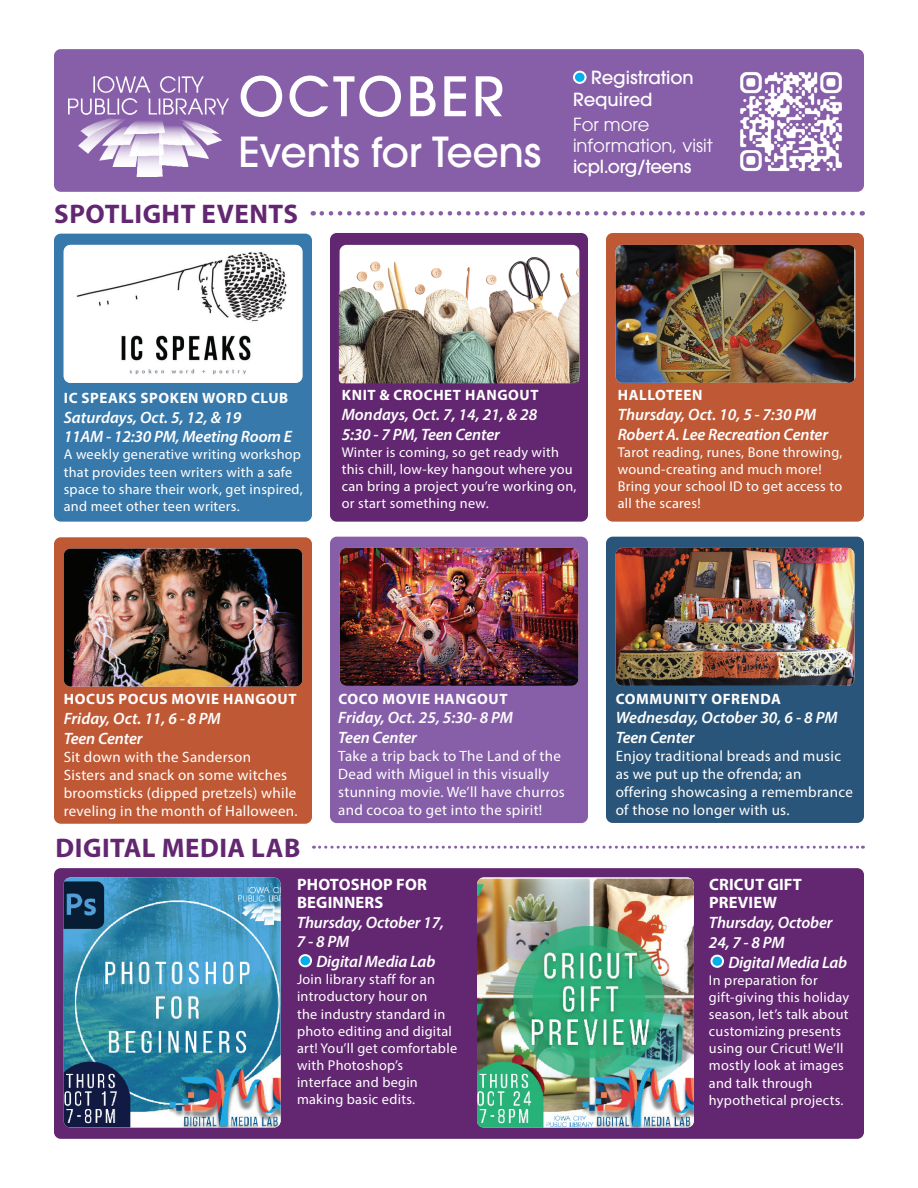
<style>
.page{position:relative;width:918px;height:1188px;background:#fff}
.page>*{position:absolute;margin:0;border:0;box-sizing:border-box;transform-origin:0 0}
.t1{font:500 54px "ITC Avant Garde Std";letter-spacing:.06em;color:#fff}
.t2{font:500 41.1px "ITC Avant Garde Std";letter-spacing:-.01em;color:#fff}
.t3{font:700 27px "Myriad Pro";letter-spacing:.02em;color:#632771}
.t4{font:18px/21px "ITC Avant Garde Std";color:#fff}
.t5{font:500 18px/21.6px "ITC Avant Garde Std";color:#fff}
.t6{font:500 18px "ITC Avant Garde Std";letter-spacing:-.02em;color:#fff}
.t7{font:italic 600 16.5px/19.8px "Myriad Pro";letter-spacing:-.01em;color:#fff}
.t8{font:700 16.5px/18px "Myriad Pro";letter-spacing:.01em;color:#fff}
.t9{font:15px/18px "Myriad Pro";letter-spacing:.02em;color:#fff}
.t10{font:700 15px "Myriad Pro";letter-spacing:.04em;color:#fff}
.t11{font:14.25px/17.1px "Myriad Pro";letter-spacing:.02em;color:#fff}
</style>
<div class="page">
<div style="left:54px;top:49px;width:810px;height:143px;background:#875ea8;border-radius:7px"></div>
<div style="left:574px;top:72px;width:12px;height:11px;background:#00afeb;border-radius:50%"></div>
<div style="left:573px;top:71px;width:14px;height:13px;border:2px solid #fff;border-radius:50%"></div>
<img style="left:69px;top:77px;width:159px;height:99px">
<svg style="left:322px;top:211px;width:541px;height:5px"></svg>
<img style="left:740px;top:72px;width:102px;height:100px">
<div style="left:54px;top:234px;width:258px;height:288px;background:#3879ab"></div>
<div style="left:54px;top:537px;width:258px;height:287px;background:#bf5935"></div>
<div style="left:330px;top:537px;width:258px;height:286px;background:#875ea8"></div>
<div style="left:606px;top:537px;width:258px;height:286px;background:#2a557a"></div>
<img style="left:64px;top:245px;width:238px;height:138px">
<img style="left:64px;top:549px;width:238px;height:138px">
<img style="left:340px;top:548px;width:238px;height:138px">
<img style="left:616px;top:548px;width:238px;height:138px">
<div style="left:606px;top:233px;width:258px;height:289px;background:#bf5935;border-radius:7px"></div>
<div style="left:330px;top:233px;width:258px;height:289px;background:#632771;border-radius:7px"></div>
<img style="left:616px;top:245px;width:238px;height:138px">
<div style="left:54px;top:868px;width:810px;height:271px;background:#632771;border-radius:7px"></div>
<svg style="left:314px;top:846px;width:549px;height:3px"></svg>
<div style="left:299px;top:955px;width:12px;height:11px;background:#00afeb;border-radius:50%"></div>
<div style="left:299px;top:954px;width:13px;height:13px;border:2px solid #fff;border-radius:50%"></div>
<div style="left:711px;top:956px;width:12px;height:11px;background:#00afeb;border-radius:50%"></div>
<div style="left:710px;top:955px;width:14px;height:13px;border:2px solid #fff;border-radius:50%"></div>
<img style="left:339px;top:244px;width:240px;height:139px">
<img style="left:64px;top:878px;width:217px;height:249px">
<img style="left:477px;top:878px;width:217px;height:250px">
<h1 class="t1" style="left:239px;top:62px;width:267px">OCTOBER</h1>
<h2 class="t2" style="left:239px;top:126px;width:304px">Events for Teens</h2>
<h3 class="t3" style="left:54px;top:197px;width:245px">SPOTLIGHT EVENTS</h3>
<p class="t5" style="left:573px;top:67px;width:122px;text-indent:18px">Registration<br>Required</p>
<p class="t4" style="left:573px;top:114px;width:141px">For more information, visit</p>
<p class="t6" style="left:573px;top:155px;width:120px">icpl.org/teens</p>
<p class="t10" style="left:64px;top:388px;width:226px">IC SPEAKS SPOKEN WORD CLUB</p>
<p class="t7" style="left:64px;top:407px;width:230px">Saturdays, Oct. 5, 12, &amp; 19<br>11AM - 12:30 PM, Meeting Room E</p>
<p class="t11" style="left:64px;top:446px;width:240px">A weekly generative writing workshop that provides teen writers with a safe space to share their work, get inspired, and meet other teen writers.</p>
<p class="t10" style="left:342px;top:386px;width:198px">KNIT &amp; CROCHET HANGOUT</p>
<p class="t7" style="left:342px;top:404px;width:197px">Mondays, Oct. 7, 14, 21, &amp; 28<br>5:30 - 7 PM, Teen Center</p>
<p class="t11" style="left:342px;top:444px;width:236px">Winter is coming, so get ready with this chill, low-key hangout where you can bring a project you’re working on, or start something new.</p>
<p class="t10" style="left:618px;top:386px;width:86px">HALLOTEEN</p>
<p class="t7" style="left:618px;top:404px;width:212px">Thursday, Oct. 10, 5 - 7:30 PM<br>Robert A. Lee Recreation Center</p>
<p class="t11" style="left:618px;top:444px;width:226px">Tarot reading, runes, Bone throwing, wound-creating and much more!<br>Bring your school ID to get access to all the scares!</p>
<p class="t10" style="left:64px;top:689px;width:234px">HOCUS POCUS MOVIE HANGOUT</p>
<p class="t7" style="left:64px;top:708px;width:159px">Friday, Oct. 11, 6 - 8 PM<br>Teen Center</p>
<p class="t9" style="left:64px;top:747px;width:235px">Sit down with the Sanderson<br>Sisters and snack on some witches broomsticks (dipped pretzels) while reveling in the month of Halloween.</p>
<p class="t10" style="left:338px;top:689px;width:171px">COCO MOVIE HANGOUT</p>
<p class="t7" style="left:338px;top:707px;width:176px">Friday, Oct. 25, 5:30- 8 PM<br>Teen Center</p>
<p class="t9" style="left:338px;top:747px;width:228px">Take a trip back to The Land of the Dead with Miguel in this visually stunning movie. We’ll have churros and cocoa to get into the spirit!</p>
<h3 class="t3" style="left:56px;top:831px;width:246px">DIGITAL MEDIA LAB</h3>
<p class="t8" style="left:297px;top:875px;width:131px">PHOTOSHOP FOR<br>BEGINNERS</p>
<p class="t7" style="left:297px;top:912px;width:149px">Thursday, October 17,<br>7 - 8 PM</p>
<p class="t7" style="left:316px;top:951px;width:120px">Digital Media Lab</p>
<p class="t11" style="left:297px;top:971px;width:162px">Join library staff for an introductory hour on<br>the industry standard in photo editing and digital art! You’ll get comfortable with Photoshop’s interface and begin making basic edits.</p>
<p class="t10" style="left:616px;top:689px;width:167px">COMMUNITY OFRENDA</p>
<p class="t7" style="left:616px;top:707px;width:224px">Wednesday, October 30, 6 - 8 PM<br>Teen Center</p>
<p class="t9" style="left:616px;top:747px;width:239px">Enjoy traditional breads and music as we put up the ofrenda; an offering showcasing a remembrance of those no longer with us.</p>
<p class="t8" style="left:709px;top:875px;width:94px">CRICUT GIFT<br>PREVIEW</p>
<p class="t7" style="left:709px;top:912px;width:125px">Thursday, October<br>24, 7 - 8 PM</p>
<p class="t7" style="left:728px;top:952px;width:120px">Digital Media Lab</p>
<p class="t11" style="left:709px;top:971px;width:142px">In preparation for gift-giving this holiday season, let’s talk about customizing presents using our Cricut! We’ll mostly look at images and talk through hypothetical projects.</p>
</div>
